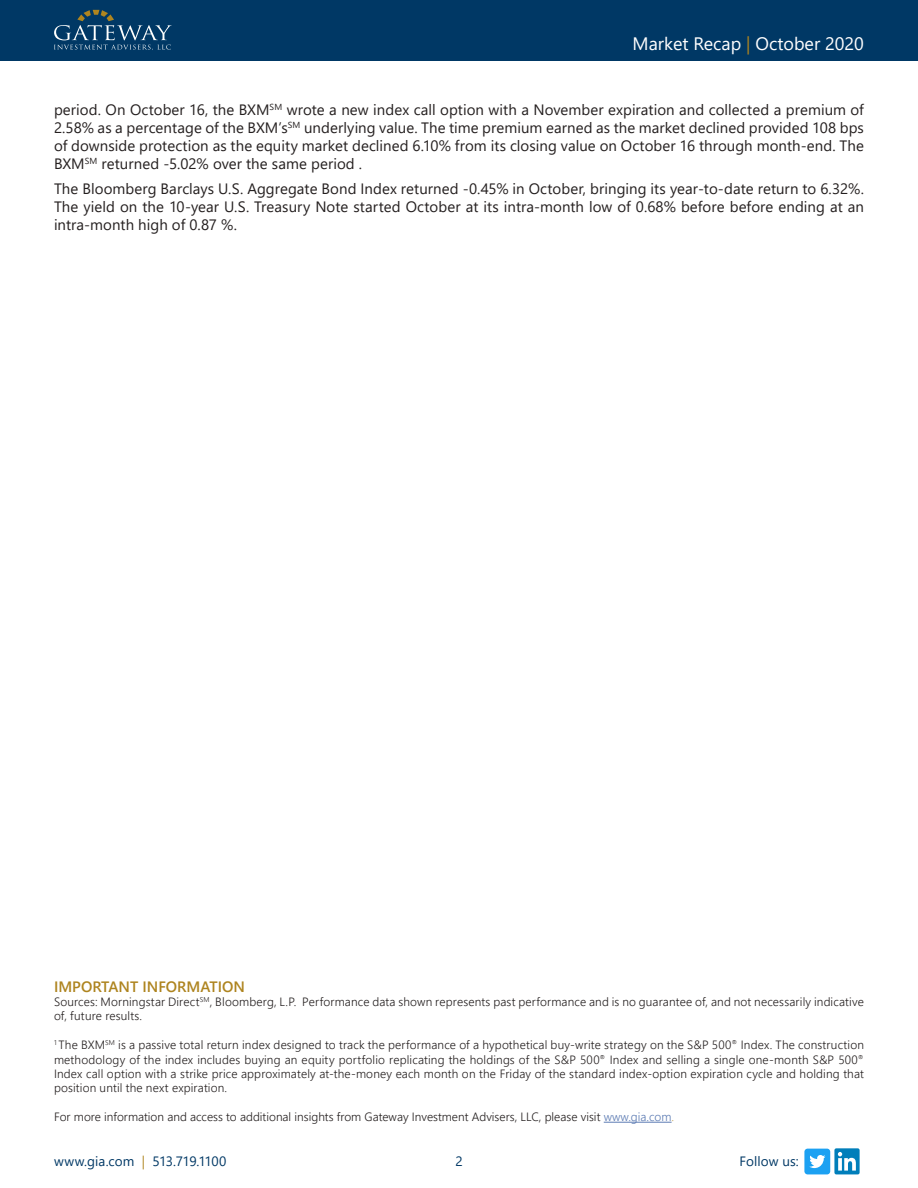
<style>
.page{position:relative;width:918px;height:1188px;background:#fff}
.page>*{position:absolute;margin:0;border:0;box-sizing:border-box;transform-origin:0 0}
.t1{font:18px "Segoe UI";color:#fff}
.t2{font:15px/18px "Segoe UI";letter-spacing:.005em;color:#241f1f;text-align:justify}
.t3{font:600 15px "Segoe UI";color:#ae841f}
.t4{font:13.5px "Segoe UI";letter-spacing:.005em;color:#003865}
.t5{font:300 12px/14.4px "Segoe UI";letter-spacing:.01em;color:#241f1f}
.s1{color:#ae841f}
.s2{color:#5c7bb3}
.s3{color:#c3a357}
</style>
<div class="page">
<div style="left:0;top:0;width:918px;height:60px;background:#003865"></div>
<div style="left:834px;top:1148px;width:26px;height:26px;background:#007eba;border-radius:2px"></div>
<svg style="left:838px;top:1152px;width:22px;height:22px"></svg>
<div style="left:804px;top:1149px;width:26px;height:25px;background:#1ca1f2;border-radius:3px"></div>
<svg style="left:809px;top:1155px;width:16px;height:13px"></svg>
<svg style="left:54px;top:10px;width:118px;height:40px"></svg>
<hr style="left:604px;top:1122px;width:68px;height:1px;background:#5c7bb3">
<h1 class="t1" style="left:633px;top:27px;width:233px">Market Recap <span class="s1">|</span> October 2020</h1>
<p class="t2" style="left:54px;top:99px;width:812px">period. On October 16, the BXM<sup>SM</sup> wrote a new index call option with a November expiration and collected a premium of 2.58% as a percentage of the BXM’s<sup>SM</sup> underlying value. The time premium earned as the market declined provided 108 bps of downside protection as the equity market declined 6.10% from its closing value on October 16 through month-end. The BXM<sup>SM</sup> returned -5.02% over the same period .</p>
<p class="t2" style="left:54px;top:178px;width:811px">The Bloomberg Barclays U.S. Aggregate Bond Index returned -0.45% in October, bringing its year-to-date return to 6.32%.<br>The yield on the 10-year U.S. Treasury Note started October at its intra-month low of 0.68% before before ending at an intra-month high of 0.87 %.</p>
<p class="t3" style="left:54px;top:972px;width:192px">IMPORTANT INFORMATION</p>
<p class="t5" style="left:54px;top:993px;width:811px">Sources: Morningstar Direct<sup>SM</sup>, Bloomberg, L.P. Performance data shown represents past performance and is no guarantee of, and not necessarily indicative of, future results.</p>
<p class="t5" style="left:54px;top:1037px;width:811px;text-align:justify"><sup>1</sup> The BXM<sup>SM</sup> is a passive total return index designed to track the performance of a hypothetical buy-write strategy on the S&amp;P 500<sup>®</sup> Index. The construction methodology of the index includes buying an equity portfolio replicating the holdings of the S&amp;P 500<sup>®</sup> Index and selling a single one-month S&amp;P 500<sup>® </sup>Index call option with a strike price approximately at-the-money each month on the Friday of the standard index-option expiration cycle and holding that position until the next expiration.</p>
<p class="t5" style="left:54px;top:1109px;width:622px">For more information and access to additional insights from Gateway Investment Advisers, LLC, please visit <span class="s2">www.gia.com</span><span class="s3">.</span></p>
<p class="t4" style="left:54px;top:1149px;width:174px">www.gia.com <span class="s1">|</span> 513.719.1100</p>
<p class="t4" style="left:740px;top:1149px;width:61px">Follow us:</p>
<p class="t4" style="left:455px;top:1149px;width:9px">2</p>
</div>
